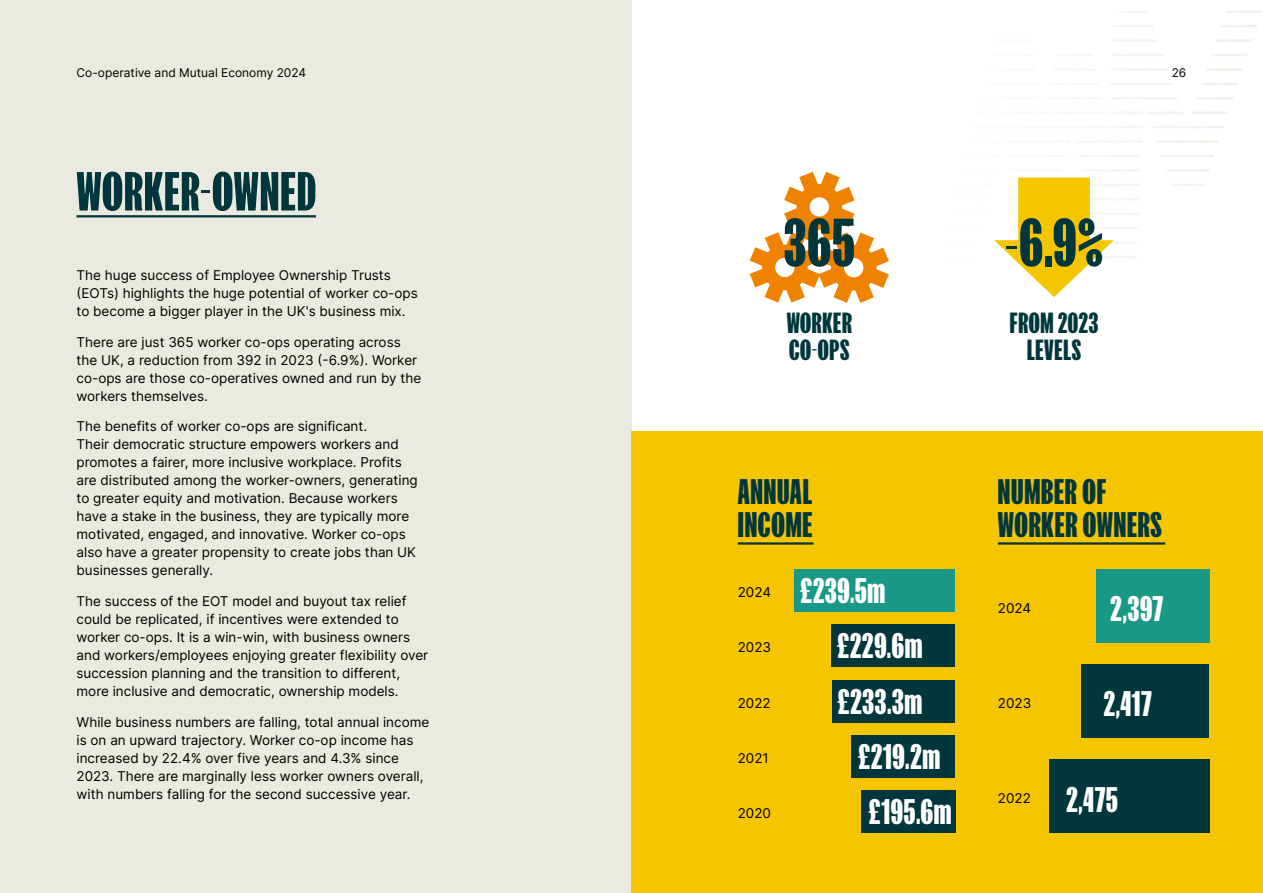
<style>
.page{position:relative;width:1263px;height:893px;background:#fff}
.page>*{position:absolute;margin:0;border:0;box-sizing:border-box;transform-origin:0 0}
.t1{font:700 63px "FK Screamer";color:#01373c}
.t2{font:700 51px "FK Screamer";letter-spacing:.025em;color:#01373c}
.t3{font:700 33px/55.3px "FK Screamer";letter-spacing:.025em;color:#fff;text-align:center}
.t4{font:700 33px/33px "FK Screamer";letter-spacing:.025em;color:#01373c}
.t5{font:700 27px/27px "FK Screamer";letter-spacing:.025em;color:#01373c}
.t6{font:13.5px/18px "Inter";color:#000}
.t7{font:12px "Inter";color:#000}
</style>
<div class="page">
<div style="left:0;top:0;width:631px;height:893px;background:#ebeae0"></div>
<div style="left:631px;top:432px;width:632px;height:461px;background:#f5c600"></div>
<svg style="left:965px;top:10px;width:297px;height:248px"></svg>
<svg style="left:750px;top:172px;width:139px;height:131px"></svg>
<svg style="left:994px;top:177px;width:120px;height:120px"></svg>
<div style="left:1081px;top:664px;width:128px;height:74px;background:#01373c"></div>
<div style="left:1049px;top:759px;width:160px;height:74px;background:#01373c"></div>
<div style="left:1096px;top:569px;width:113px;height:74px;background:#1a9886"></div>
<div style="left:851px;top:735px;width:104px;height:43px;background:#01373c"></div>
<div style="left:831px;top:624px;width:124px;height:43px;background:#01373c"></div>
<div style="left:794px;top:569px;width:161px;height:43px;background:#1a9886"></div>
<div style="left:862px;top:790px;width:94px;height:43px;background:#01373c"></div>
<div style="left:832px;top:680px;width:123px;height:43px;background:#01373c"></div>
<hr style="left:77px;top:215px;width:239px;height:2px;background:#01373c">
<hr style="left:998px;top:542px;width:167px;height:3px;background:#01373c">
<hr style="left:738px;top:542px;width:75px;height:3px;background:#01373c">
<p class="t7" style="left:77px;top:63px;width:231px">Co-operative and Mutual Economy 2024</p>
<p class="t7" style="left:1172px;top:63px;width:16px">26</p>
<h2 class="t2" style="left:77px;top:161px;width:241px">WORKER-OWNED</h2>
<p class="t6" style="left:77px;top:266px;width:343px">The huge success of Employee Ownership Trusts (EOTs) highlights the huge potential of worker co-ops to become a bigger player in the UK's business mix.</p>
<p class="t6" style="left:77px;top:332px;width:346px">There are just 365 worker co-ops operating across the UK, a reduction from 392 in 2023 (-6.9%). Worker co-ops are those co-operatives owned and run by the workers themselves.</p>
<p class="t6" style="left:77px;top:417px;width:343px">The benefits of worker co-ops are significant.<br>Their democratic structure empowers workers and promotes a fairer, more inclusive workplace. Profits are distributed among the worker-owners, generating to greater equity and motivation. Because workers have a stake in the business, they are typically more motivated, engaged, and innovative. Worker co-ops also have a greater propensity to create jobs than UK businesses generally.</p>
<p class="t6" style="left:77px;top:592px;width:353px">The success of the EOT model and buyout tax relief could be replicated, if incentives were extended to worker co-ops. It is a win-win, with business owners and workers/employees enjoying greater flexibility over succession planning and the transition to different, more inclusive and democratic, ownership models.</p>
<p class="t6" style="left:77px;top:713px;width:354px">While business numbers are falling, total annual income is on an upward trajectory. Worker co-op income has increased by 22.4% over five years and 4.3% since 2023. There are marginally less worker owners overall, with numbers falling for the second successive year.</p>
<h1 class="t1" style="left:784px;top:205px;width:72px">365</h1>
<h1 class="t1" style="left:1005px;top:205px;width:99px">-6.9%</h1>
<h3 class="t5" style="left:787px;top:308px;width:67px">WORKER<br>CO-OPS</h3>
<h3 class="t5" style="left:1010px;top:308px;width:90px;text-align:center">FROM 2023<br>LEVELS</h3>
<h3 class="t4" style="left:738px;top:474px;width:76px">ANNUAL<br>INCOME</h3>
<p class="t6" style="left:738px;top:583px;width:35px">2024</p>
<p class="t6" style="left:738px;top:638px;width:35px">2023</p>
<p class="t6" style="left:738px;top:693px;width:34px">2022</p>
<p class="t6" style="left:738px;top:749px;width:33px">2021</p>
<p class="t6" style="left:738px;top:804px;width:35px">2020</p>
<h3 class="t3" style="left:800px;top:562px;width:87px">£239.5m</h3>
<h3 class="t3" style="left:837px;top:617px;width:87px">£229.6m</h3>
<h3 class="t3" style="left:837px;top:673px;width:86px">£233.3m</h3>
<h3 class="t3" style="left:858px;top:728px;width:95px">£219.2m £195.6m</h3>
<h3 class="t4" style="left:998px;top:474px;width:166px">NUMBER OF<br>WORKER OWNERS</h3>
<p class="t6" style="left:998px;top:598px;width:35px">2024</p>
<p class="t6" style="left:998px;top:693px;width:35px">2023</p>
<p class="t6" style="left:998px;top:789px;width:34px">2022</p>
<h3 class="t3" style="left:1110px;top:580px;width:54px">2,397</h3>
<h3 class="t3" style="left:1104px;top:675px;width:50px">2,417</h3>
<h3 class="t3" style="left:1066px;top:770px;width:53px">2,475</h3>
</div>
